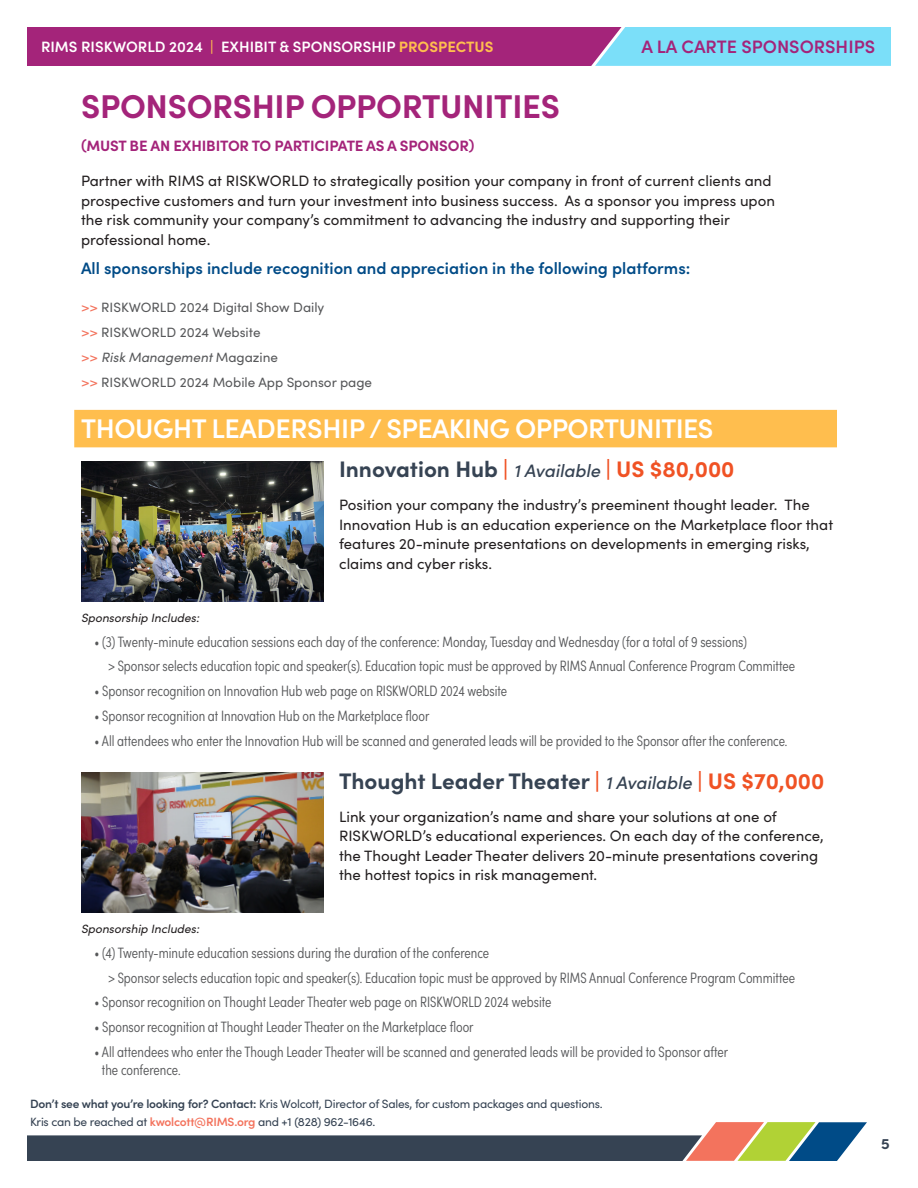
<style>
.page{position:relative;width:918px;height:1188px;background:#fff}
.page>*{position:absolute;margin:0;border:0;box-sizing:border-box;transform-origin:0 0}
.t1{font:700 33px "Sofia Pro";letter-spacing:-.01em;color:#a4247a}
.t2{font:600 27px "Sofia Pro";letter-spacing:-.025em;color:#fff}
.t3{font:700 22.5px "Sofia Pro";color:#364353}
.t4{font:600 18px "Sofia Pro";color:#a4247a}
.t5{font:600 16.5px "Sofia Pro";color:#004b87}
.t6{font:300 15px/18px "Sofia Pro Condensed";color:#57585a}
.t7{font:15px/19.5px "Sofia Pro";color:#231f20}
.t8{font:600 15px "Sofia Pro";color:#fff}
.t9{font:700 15px "Sofia Pro";letter-spacing:-.01em;color:#a4247a}
.t10{font:700 15px "Sofia Pro";color:#364353}
.t11{font:13.5px "Sofia Pro";color:#57585a}
.t12{font:italic 13.5px "Sofia Pro";color:#57585a}
.t13{font:12px/18px "Sofia Pro";letter-spacing:-.02em;color:#364353}
.t14{font:italic 12px "Sofia Pro";color:#231f20}
.s1{color:#ffbe4e}
.s2{font-weight:700;color:#ffbe4e}
.s3{color:#f3735d}
.s4{font-style:normal;color:#f3735d}
.s5{font-style:normal}
.s6{color:#f05224}
.s7{font-weight:500;font-style:italic;font-size:18px}
.s8{font-weight:600}
.s9{font-weight:600;color:#f3735d}
</style>
<div class="page">
<div style="left:27px;top:27px;width:864px;height:39px;background:#a4247a"></div>
<svg style="left:27px;top:1122px;width:840px;height:39px"></svg>
<svg style="left:591px;top:27px;width:300px;height:39px;background:#7fd5f2"></svg>
<div style="left:74px;top:410px;width:763px;height:37px;background:#ffbe4e"></div>
<img style="left:81px;top:461px;width:243px;height:140px">
<img style="left:81px;top:772px;width:243px;height:141px">
<p class="t8" style="left:41px;top:35px;width:454px">RIMS RISKWORLD 2024 <span class="s1">|</span> EXHIBIT &amp; SPONSORSHIP <span class="s2">PROSPECTUS</span></p>
<p class="t4" style="left:641px;top:33px;width:235px">A LA CARTE SPONSORSHIPS</p>
<p class="t1" style="left:81px;top:81px;width:480px">SPONSORSHIP OPPORTUNITIES</p>
<p class="t9" style="left:81px;top:134px;width:395px">(MUST BE AN EXHIBITOR TO PARTICIPATE AS A SPONSOR)</p>
<p class="t7" style="left:81px;top:171px;width:696px">Partner with RIMS at RISKWORLD to strategically position your company in front of current clients and prospective customers and turn your investment into business success. As a sponsor you impress upon the risk community your company’s commitment to advancing the industry and supporting their professional home.</p>
<p class="t5" style="left:81px;top:256px;width:611px">All sponsorships include recognition and appreciation in the following platforms:</p>
<p class="t11" style="left:81px;top:298px;width:245px"><span class="s3">&gt;&gt;</span> RISKWORLD 2024 Digital Show Daily</p>
<p class="t11" style="left:81px;top:322px;width:181px"><span class="s3">&gt;&gt;</span> RISKWORLD 2024 Website</p>
<p class="t12" style="left:81px;top:347px;width:199px"><span class="s4">&gt;&gt;</span> Risk Management <span class="s5">Magazine</span></p>
<p class="t11" style="left:81px;top:372px;width:293px"><span class="s3">&gt;&gt;</span> RISKWORLD 2024 Mobile App Sponsor page</p>
<p class="t2" style="left:81px;top:408px;width:634px">THOUGHT LEADERSHIP / SPEAKING OPPORTUNITIES</p>
<p class="t3" style="left:339px;top:452px;width:397px">Innovation Hub <span class="s6">|</span> <span class="s7">1 Available</span> <span class="s6">| US $80,000</span></p>
<p class="t7" style="left:339px;top:495px;width:496px">Position your company the industry’s preeminent thought leader. The Innovation Hub is an education experience on the Marketplace floor that features 20-minute presentations on developments in emerging risks, claims and cyber risks.</p>
<p class="t14" style="left:81px;top:609px;width:120px">Sponsorship Includes:</p>
<p class="t6" style="left:94px;top:631px;width:654px">• (3) Twenty-minute education sessions each day of the conference: Monday, Tuesday and Wednesday (for a total of 9 sessions)</p>
<p class="t6" style="left:108px;top:656px;width:689px">&gt; Sponsor selects education topic and speaker(s). Education topic must be approved by RIMS Annual Conference Program Committee</p>
<p class="t6" style="left:94px;top:681px;width:414px">• Sponsor recognition on Innovation Hub web page on RISKWORLD 2024 website</p>
<p class="t6" style="left:94px;top:706px;width:336px">• Sponsor recognition at Innovation Hub on the Marketplace floor</p>
<p class="t6" style="left:94px;top:730px;width:694px">• All attendees who enter the Innovation Hub will be scanned and generated leads will be provided to the Sponsor after the conference.</p>
<p class="t3" style="left:339px;top:763px;width:487px">Thought Leader Theater <span class="s6">|</span> <span class="s7">1 Available</span> <span class="s6">| US $70,000</span></p>
<p class="t7" style="left:339px;top:806px;width:486px">Link your organization’s name and share your solutions at one of RISKWORLD’s educational experiences. On each day of the conference, the Thought Leader Theater delivers 20-minute presentations covering the hottest topics in risk management.</p>
<p class="t14" style="left:81px;top:920px;width:120px">Sponsorship Includes:</p>
<p class="t6" style="left:94px;top:943px;width:396px">• (4) Twenty-minute education sessions during the duration of the conference</p>
<p class="t6" style="left:108px;top:967px;width:689px">&gt; Sponsor selects education topic and speaker(s). Education topic must be approved by RIMS Annual Conference Program Committee</p>
<p class="t6" style="left:94px;top:992px;width:458px">• Sponsor recognition on Thought Leader Theater web page on RISKWORLD 2024 website</p>
<p class="t6" style="left:94px;top:1017px;width:381px">• Sponsor recognition at Thought Leader Theater on the Marketplace floor</p>
<p class="t6" style="left:102px;top:1042px;width:628px;text-indent:-7px">• All attendees who enter the Though Leader Theater will be scanned and generated leads will be provided to Sponsor after the conference.</p>
<p class="t13" style="left:30px;top:1094px;width:574px"><span class="s8">Don’t see what you’re looking for? Contact:</span> Kris Wolcott, Director of Sales, for custom packages and questions.<br>Kris can be reached at <span class="s9">kwolcott@RIMS.org</span> and +1 (828) 962-1646.</p>
<p class="t10" style="left:881px;top:1132px;width:10px">5</p>
</div>
